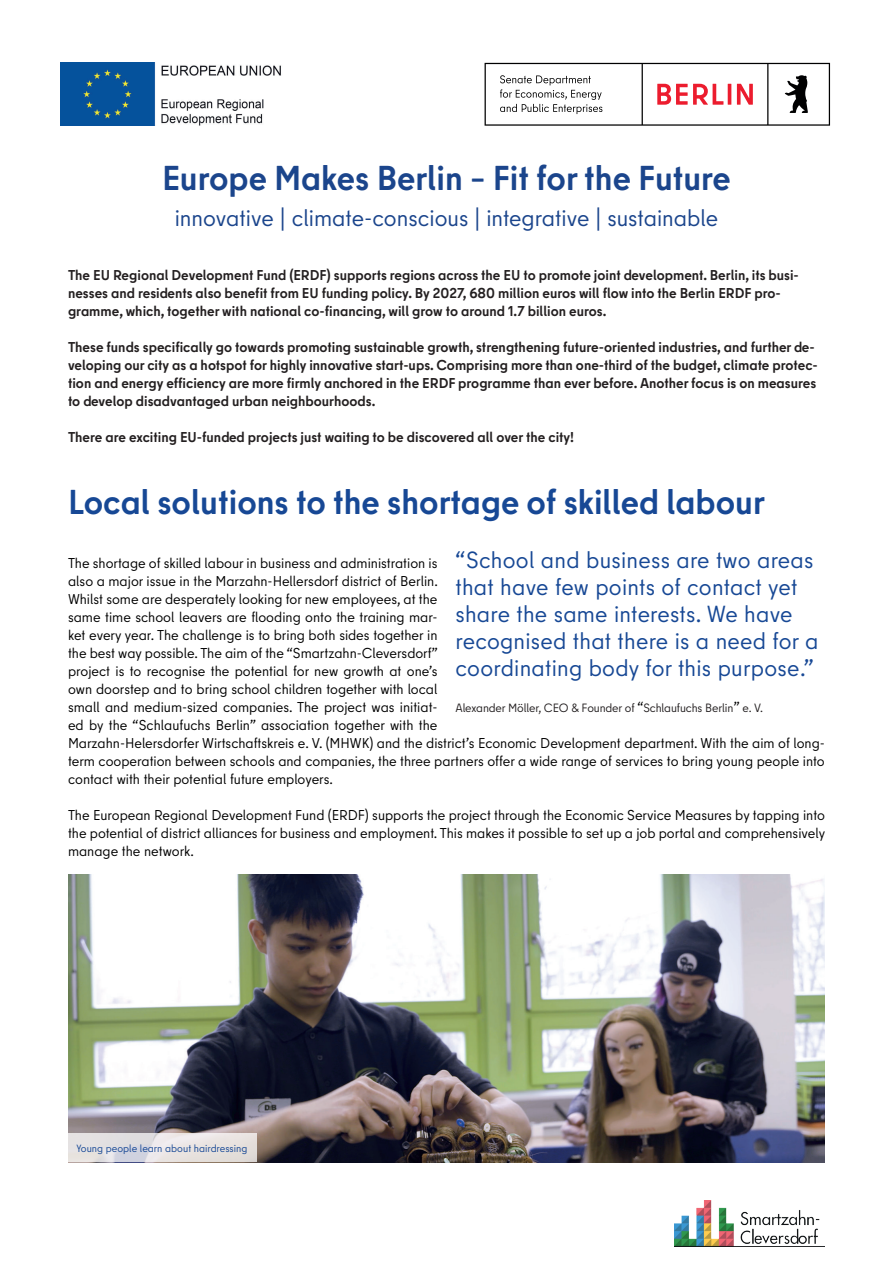
<style>
.page{position:relative;width:893px;height:1263px;background:#fff}
.page>*{position:absolute;margin:0;border:0;box-sizing:border-box;transform-origin:0 0}
.t1{font:700 34.5px "Berlin Type";color:#174895}
.t2{font:700 34.5px "Berlin Type";color:#1b458c}
.t3{font:23.25px/27px "Berlin Type";letter-spacing:.01em;color:#174895}
.t4{font:23.25px "Berlin Type";color:#1b458c}
.t5{font:14.25px/18px "Berlin Type";color:#000001}
.t6{font:700 14.25px/18px "Berlin Type";color:#231f20}
.t7{font:12px "Berlin Type";letter-spacing:-.01em;color:#231f20}
.t8{font:10.5px "Berlin Type";color:#174895}
.s1{font-size:14.25px;color:#000001}
</style>
<div class="page">
<img style="left:68px;top:874px;width:757px;height:288px">
<svg style="left:68px;top:1133px;width:189px;height:29px;background:#e4e1e1"></svg>
<img style="left:61px;top:63px;width:220px;height:63px">
<svg style="left:485px;top:63px;width:345px;height:63px"></svg>
<img style="left:674px;top:1201px;width:146px;height:45px">
<h1 class="t2" style="left:162px;top:156px;width:570px">Europe Makes Berlin – Fit for the Future</h1>
<h2 class="t4" style="left:175px;top:204px;width:545px">innovative | climate-conscious | integrative | sustainable</h2>
<p class="t6" style="left:68px;top:266px;width:732px">The EU Regional Development Fund (ERDF) supports regions across the EU to promote joint development. Berlin, its busi&shy;nesses and residents also benefit from EU funding policy. By 2027, 680 million euros will flow into the Berlin ERDF pro&shy;gramme, which, together with national co-financing, will grow to around 1.7 billion euros.</p>
<p class="t6" style="left:68px;top:338px;width:751px">These funds specifically go towards promoting sustainable growth, strengthening future-oriented industries, and further de&shy;veloping our city as a hotspot for highly innovative start-ups. Comprising more than one-third of the budget, climate protec&shy;tion and energy efficiency are more firmly anchored in the ERDF programme than ever before. Another focus is on measures to develop disadvantaged urban neighbourhoods.</p>
<p class="t6" style="left:68px;top:428px;width:508px">There are exciting EU-funded projects just waiting to be discovered all over the city!</p>
<h1 class="t1" style="left:68px;top:480px;width:698px">Local solutions to the shortage of skilled labour</h1>
<h2 class="t3" style="left:455px;top:547px;width:364px">“School and business are two areas that have few points of contact yet share the same interests. We have recognised that there is a need for a coordinating body for this purpose.”</h2>
<p class="t5" style="left:68px;top:554px;width:758px">The shortage of skilled labour in business and administration is<br>also a major issue in the Marzahn-Hellersdorf district of Berlin.<br>Whilst some are desperately looking for new employees, at the<br>same time school leavers are flooding onto the training mar-<br>ket every year. The challenge is to bring both sides together in<br>the best way possible. The aim of the “Smartzahn-Cleversdorf”<br>project is to recognise the potential for new growth at one’s<br>own doorstep and to bring school children together with local<br>small and medium-sized companies. The project was initiat-<br>ed by the “Schlaufuchs Berlin” association together with the<br>Marzahn-Helersdorfer Wirtschaftskreis e. V. (MHWK) and the district’s Economic Development department. With the aim of long&shy;term cooperation between schools and companies, the three partners offer a wide range of services to bring young people into contact with their potential future employers.</p>
<p class="t5" style="left:68px;top:806px;width:759px;text-align:justify">The European Regional Development Fund (ERDF) supports the project through the Economic Service Measures by tapping into the potential of district alliances for business and employment. This makes it possible to set up a job portal and comprehensively manage the network.</p>
<p class="t7" style="left:455px;top:700px;width:309px">Alexander Möller, CEO &amp; Founder of <span class="s1">“</span>Schlaufuchs Berlin<span class="s1">”</span> e. V.</p>
<p class="t8" style="left:77px;top:1141px;width:172px">Young people learn about hairdressing</p>
</div>
